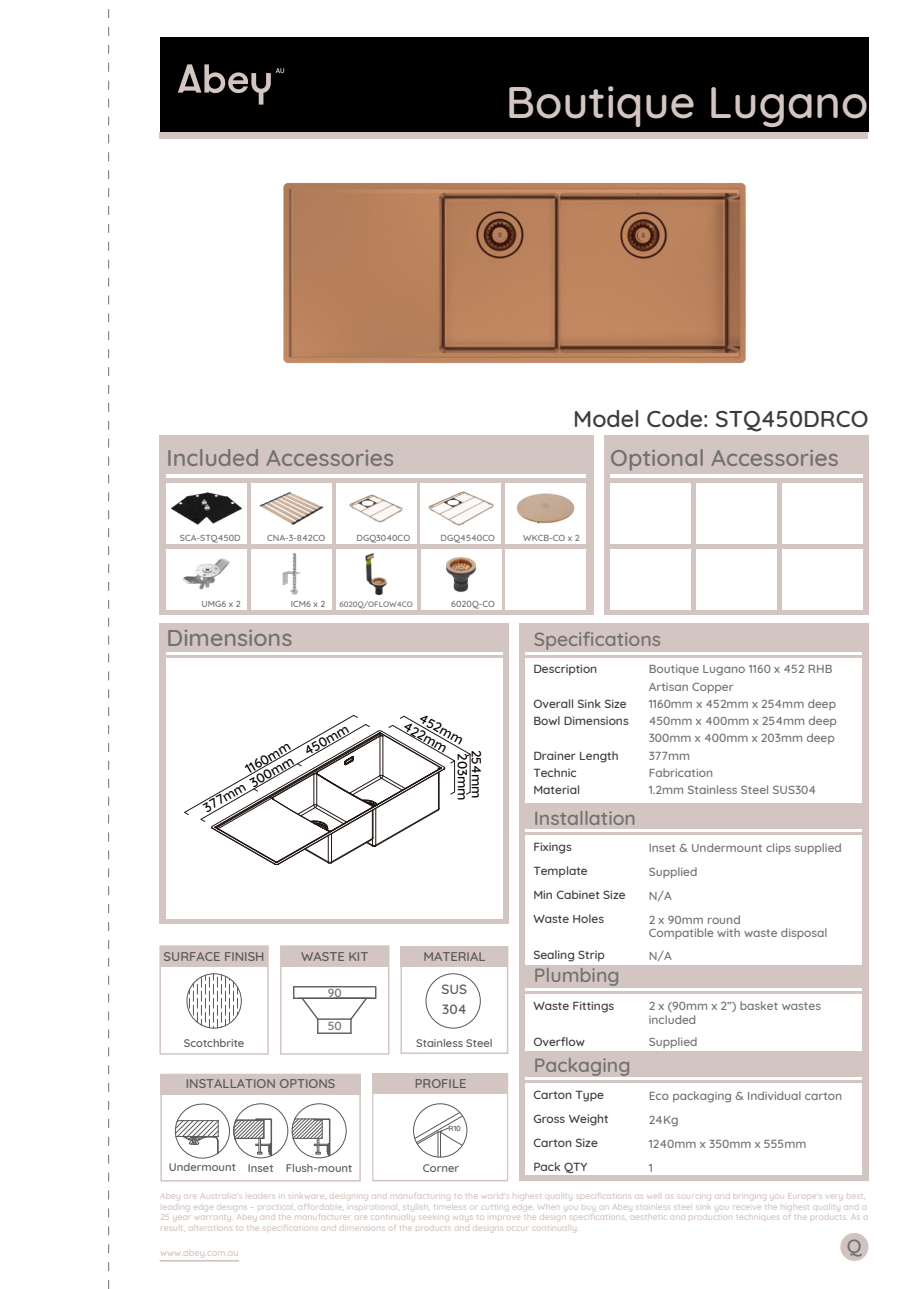
<style>
.page{position:relative;width:919px;height:1289px;background:#fff}
.page>*{position:absolute;margin:0;border:0;box-sizing:border-box;transform-origin:0 0}
.t1{font:500 45px "Quicksand";color:#d3c5c1}
.t2{font:500 23.25px "Quicksand";color:#727171}
.t3{font:500 23.25px "Quicksand";color:#3e3a39}
.t4{font:500 19.5px "Quicksand";color:#727171}
.t5{font:500 13.65px/20.2px "Quicksand";color:#595757}
.t6{font:500 13.5px "Quicksand";color:#040000}
.t7{font:500 12.9px "Quicksand";color:#595757}
.t8{font:500 12px/24px "Quicksand";color:#727171}
.t9{font:500 12px/24px "Quicksand";color:#3e3a39}
.t10{font:500 11.25px "Quicksand";color:#595757}
.t11{font:500 9.45px "Quicksand";color:#d3c5c1}
.t12{font:500 9px/10.5px "Quicksand";color:#d3c5c1}
.t13{font:500 9px "Quicksand";color:#717071}
.t14{font:500 7.95px "Quicksand";color:#717071}
.t15{font:500 7.5px "Quicksand";color:#595757}
</style>
<div class="page">
<div style="left:159px;top:623px;width:349px;height:301px;background:#d3c5c1"></div>
<div style="left:166px;top:657px;width:336px;height:261px;background:#fff"></div>
<div style="left:160px;top:1259px;width:79px;height:2px;border:1px solid #d3c5c1"></div>
<svg style="left:108px;top:0;width:1px;height:1288px"></svg>
<div style="left:519px;top:623px;width:349px;height:558px;background:#d3c5c1"></div>
<div style="left:525px;top:835px;width:337px;height:129px;background:#fff"></div>
<div style="left:525px;top:993px;width:337px;height:57px;background:#fff"></div>
<div style="left:525px;top:1083px;width:337px;height:92px;background:#fff"></div>
<hr style="left:525px;top:1077px;width:337px;height:2px;background:#fff">
<hr style="left:525px;top:987px;width:337px;height:3px;background:#fff">
<hr style="left:525px;top:829px;width:337px;height:3px;background:#fff">
<div style="left:525px;top:657px;width:337px;height:145px;background:#fff"></div>
<hr style="left:525px;top:651px;width:337px;height:3px;background:#fff">
<div style="left:281px;top:946px;width:107px;height:21px;background:#d3c5c1"></div>
<hr style="left:318px;top:1032px;width:33px;height:1px;background:#595757">
<hr style="left:318px;top:1018px;width:33px;height:1px;background:#595757">
<hr style="left:294px;top:997px;width:81px;height:1px;background:#595757">
<svg style="left:293px;top:986px;width:1px;height:12px"></svg>
<hr style="left:294px;top:986px;width:81px;height:1px;background:#595757">
<svg style="left:300px;top:997px;width:19px;height:36px"></svg>
<svg style="left:349px;top:997px;width:19px;height:36px"></svg>
<svg style="left:375px;top:986px;width:1px;height:12px"></svg>
<div style="left:280px;top:945px;width:109px;height:109px;border:2px solid #d3c5c1"></div>
<svg style="left:400px;top:946px;width:108px;height:107px"></svg>
<div style="left:160px;top:946px;width:108px;height:21px;background:#d3c5c1"></div>
<div style="left:159px;top:945px;width:110px;height:109px;border:2px solid #d3c5c1"></div>
<div style="left:426px;top:973px;width:54px;height:55px;border:1px solid #595757;border-radius:50%"></div>
<svg style="left:189px;top:973px;width:49px;height:55px"></svg>
<div style="left:187px;top:973px;width:54px;height:55px;border:1px solid #595757;border-radius:50%"></div>
<svg style="left:160px;top:1073px;width:201px;height:108px"></svg>
<svg style="left:372px;top:1073px;width:136px;height:108px"></svg>
<div style="left:413px;top:1103px;width:54px;height:54px;border:1px solid #595757;border-radius:50%"></div>
<hr style="left:166px;top:651px;width:336px;height:3px;background:#fff">
<div style="left:159px;top:132px;width:709px;height:7px;background:#d3c5c1"></div>
<div style="left:160px;top:37px;width:708px;height:95px;background:#000"></div>
<div style="left:840px;top:1232px;width:28px;height:28px;background:#d0c3c0;border-radius:50%"></div>
<svg style="left:184px;top:714px;width:287px;height:151px"></svg>
<hr style="left:454px;top:761px;width:1px;height:30px;background:#211613">
<img style="left:283px;top:183px;width:463px;height:181px">
<div style="left:159px;top:435px;width:434px;height:179px;background:#d3c5c1"></div>
<hr style="left:167px;top:474px;width:418px;height:4px;background:#fff">
<div style="left:505px;top:483px;width:80px;height:61px;background:#fff"></div>
<div style="left:604px;top:435px;width:264px;height:179px;background:#d3c5c1"></div>
<hr style="left:610px;top:474px;width:252px;height:4px;background:#fff">
<div style="left:696px;top:549px;width:80px;height:60px;background:#fff"></div>
<div style="left:696px;top:483px;width:80px;height:61px;background:#fff"></div>
<div style="left:610px;top:483px;width:80px;height:61px;background:#fff"></div>
<div style="left:610px;top:549px;width:80px;height:60px;background:#fff"></div>
<div style="left:782px;top:483px;width:80px;height:61px;background:#fff"></div>
<div style="left:782px;top:549px;width:80px;height:60px;background:#fff"></div>
<div style="left:505px;top:549px;width:80px;height:60px;background:#fff"></div>
<div style="left:167px;top:549px;width:80px;height:60px;background:#fff"></div>
<img style="left:182px;top:558px;width:48px;height:32px">
<div style="left:251px;top:549px;width:80px;height:60px;background:#fff"></div>
<img style="left:282px;top:553px;width:18px;height:42px">
<div style="left:251px;top:483px;width:80px;height:61px;background:#fff"></div>
<div style="left:421px;top:483px;width:80px;height:61px;background:#fff"></div>
<div style="left:336px;top:483px;width:80px;height:61px;background:#fff"></div>
<div style="left:167px;top:483px;width:80px;height:61px;background:#fff"></div>
<img style="left:171px;top:492px;width:72px;height:33px">
<img style="left:516px;top:493px;width:59px;height:31px">
<img style="left:428px;top:491px;width:66px;height:35px">
<img style="left:349px;top:494px;width:54px;height:29px">
<img style="left:259px;top:492px;width:65px;height:33px">
<svg style="left:178px;top:64px;width:106px;height:41px"></svg>
<div style="left:336px;top:549px;width:80px;height:60px;background:#fff"></div>
<img style="left:365px;top:553px;width:22px;height:42px">
<div style="left:421px;top:549px;width:80px;height:60px;background:#fff"></div>
<img style="left:446px;top:557px;width:30px;height:36px">
<h1 class="t1" style="left:506px;top:66px;width:364px">Boutique Lugano</h1>
<h2 class="t3" style="left:573px;top:399px;width:297px">Model Code: STQ450DRCO</h2>
<h2 class="t2" style="left:167px;top:439px;width:229px">Included Accessories</h2>
<h2 class="t2" style="left:610px;top:439px;width:230px">Optional Accessories</h2>
<p class="t13" style="left:180px;top:531px;width:62px">SCA-STQ450D</p>
<p class="t13" style="left:267px;top:531px;width:60px">CNA-3-842CO</p>
<p class="t13" style="left:356px;top:531px;width:55px">DGQ3040CO</p>
<p class="t13" style="left:440px;top:531px;width:56px">DGQ4540CO</p>
<p class="t13" style="left:201px;top:596px;width:41px">UMG6 x 2</p>
<p class="t13" style="left:291px;top:596px;width:36px">ICM6 x 2</p>
<h2 class="t2" style="left:167px;top:627px;width:127px">Dimensions</h2>
<p class="t14" style="left:339px;top:597px;width:75px">6020Q/OFLOW4CO</p>
<p class="t13" style="left:451px;top:596px;width:45px">6020Q-CO</p>
<h3 class="t6" style="left:202px;top:804px;width:166px;rotate:-30deg">377mm 300mm 450mm</h3>
<h3 class="t6" style="left:241px;top:760px;width:51px;rotate:-30deg">1160mm</h3>
<h3 class="t6" style="left:423px;top:712px;width:50px;rotate:30deg">452mm</h3>
<h3 class="t6" style="left:468px;top:753px;width:49px;rotate:90deg">203mm</h3>
<h3 class="t6" style="left:482px;top:750px;width:50px;rotate:90deg">254mm</h3>
<h3 class="t6" style="left:407px;top:720px;width:50px;rotate:30deg">422mm</h3>
<h3 class="t7" style="left:164px;top:946px;width:102px">SURFACE FINISH</h3>
<p class="t10" style="left:184px;top:1033px;width:62px">Scotchbrite</p>
<h3 class="t7" style="left:301px;top:946px;width:69px">WASTE KIT</h3>
<h3 class="t7" style="left:423px;top:946px;width:64px">MATERIAL</h3>
<h3 class="t8" style="left:328px;top:981px;width:15px">90</h3>
<h3 class="t8" style="left:328px;top:1014px;width:16px">50</h3>
<h3 class="t5" style="left:441px;top:980px;width:27px">SUS<br>304</h3>
<p class="t10" style="left:416px;top:1037px;width:78px">Stainless Steel</p>
<h3 class="t7" style="left:186px;top:1073px;width:151px">INSTALLATION OPTIONS</h3>
<h3 class="t7" style="left:415px;top:1073px;width:53px">PROFILE</h3>
<p class="t15" style="left:448px;top:1122px;width:14px">R10</p>
<p class="t10" style="left:169px;top:1158px;width:185px">Undermount Inset Flush-mount</p>
<p class="t10" style="left:422px;top:1162px;width:38px">Corner</p>
<p class="t13" style="left:523px;top:531px;width:58px">WKCB-CO x 2</p>
<h3 class="t4" style="left:533px;top:623px;width:129px">Specifications</h3>
<h3 class="t9" style="left:533px;top:656px;width:66px">Description</h3>
<h3 class="t8" style="left:648px;top:659px;width:185px;line-height:17.2px">Boutique Lugano 1160 x 452 RHB<br>Artisan Copper</h3>
<h3 class="t9" style="left:533px;top:690px;width:95px">Overall Sink Size</h3>
<h3 class="t8" style="left:648px;top:694px;width:190px;line-height:17.2px;text-align:justify">1160mm x 452mm x 254mm deep 450mm x 400mm x 254mm deep 300mm x 400mm x 203mm deep</h3>
<h3 class="t9" style="left:533px;top:742px;width:87px">Drainer Length</h3>
<h3 class="t8" style="left:648px;top:744px;width:43px">377mm</h3>
<h3 class="t9" style="left:533px;top:759px;width:45px">Technic</h3>
<h3 class="t8" style="left:648px;top:761px;width:66px">Fabrication</h3>
<h3 class="t9" style="left:533px;top:778px;width:48px">Material</h3>
<h3 class="t8" style="left:648px;top:778px;width:169px">1.2mm Stainless Steel SUS304</h3>
<h3 class="t9" style="left:533px;top:709px;width:97px">Bowl Dimensions</h3>
<h3 class="t4" style="left:533px;top:809px;width:104px">Installation</h3>
<h3 class="t9" style="left:533px;top:833px;width:94px">Fixings<br>Template<br>Min Cabinet Size<br>Waste Holes</h3>
<h3 class="t9" style="left:533px;top:941px;width:73px">Sealing Strip</h3>
<h3 class="t4" style="left:533px;top:959px;width:87px">Plumbing</h3>
<h3 class="t9" style="left:533px;top:992px;width:82px">Waste Fittings</h3>
<h3 class="t9" style="left:533px;top:1028px;width:53px">Overflow</h3>
<h3 class="t8" style="left:648px;top:836px;width:195px">Inset &amp; Undermount clips supplied<br>Supplied<br>N/A<br>2 x 90mm round</h3>
<h3 class="t8" style="left:648px;top:920px;width:180px;line-height:22.5px">Compatible with waste disposal<br>N/A</h3>
<h3 class="t8" style="left:648px;top:997px;width:174px;line-height:13.5px">2 x (90mm x 2”) basket wastes included</h3>
<h3 class="t8" style="left:649px;top:1028px;width:50px">Supplied</h3>
<h3 class="t4" style="left:533px;top:1049px;width:98px">Packaging</h3>
<h3 class="t9" style="left:533px;top:1081px;width:77px">Carton Type<br>Gross Weight<br>Carton Size<br>Pack QTY</h3>
<h3 class="t8" style="left:648px;top:1082px;width:195px">Eco packaging &amp; Individual carton<br>24Kg<br>1240mm x 350mm x 555mm<br>1</h3>
<p class="t12" style="left:160px;top:1189px;width:709px">Abey are Australiaʼs leaders in sinkware, designing and manufacturing to the worldʼs highest quality specifications as well as sourcing and bringing you Europeʼs very best, leading edge designs – practical, affordable, inspirational, stylish, timeless or cutting edge. When you buy an Abey stainless steel sink you receive the highest quality and a 25 year warranty. Abey and the manufacturer are continually seeking ways to improve the design specifications, aesthetic and production techniques of the products. As a result, alterations to the specifications and dimensions of the products and designs occur continually.</p>
<p class="t11" style="left:160px;top:1247px;width:80px">www.abey.com.au</p>
<h3 class="t4" style="left:846px;top:1229px;width:16px">Q</h3>
</div>
